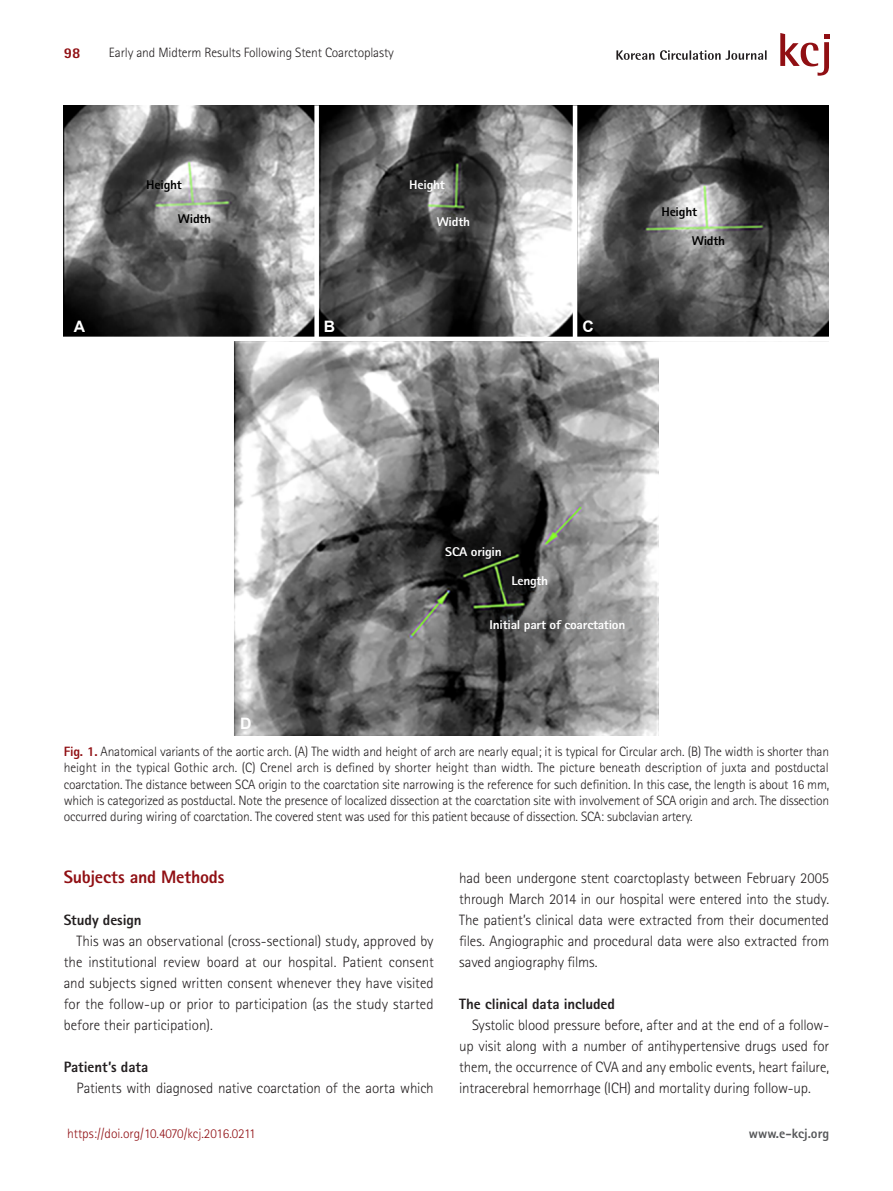
<style>
.page{position:relative;width:893px;height:1191px;background:#fff}
.page>*{position:absolute;margin:0;border:0;box-sizing:border-box;transform-origin:0 0}
.제목1{font:800 18px "Rotis Sans Serif Std";letter-spacing:-.01em;color:#900f13}
.t1{font:700 15.75px "Arial";color:#fff}
.본문{font:300 15px/21px "Rotis Sans Serif Std";letter-spacing:-.01em;color:#231f20;text-align:justify}
.제목2{font:800 15px "Rotis Sans Serif Std";letter-spacing:-.005em;color:#231f20}
.t2{font:800 15px "Rotis Sans Serif Std";color:#900f13}
.그림제목1{font:300 13.5px/16.2px "Rotis Sans Serif Std";letter-spacing:-.01em;color:#231f20;text-align:justify}
.t3{font:300 13.5px "Rotis Sans Serif Std";color:#900f13}
.t4{font:800 13.5px "Rotis Sans Serif Std";color:#57585a}
.t5{font:800 12.75px "Rotis Sans Serif Std";letter-spacing:-.02em;color:#fff;scale:1.06 1}
.t6{font:800 12.75px "Rotis Sans Serif Std";letter-spacing:-.02em;color:#000;scale:1.06 1}
.s1{font-weight:800;color:#900f13}
</style>
<div class="page">
<svg style="left:616px;top:50px;width:151px;height:10px"></svg>
<svg style="left:780px;top:33px;width:49px;height:43px"></svg>
<img style="left:64px;top:105px;width:765px;height:631px">
<hr style="left:60px;top:337px;width:773px;height:4px;background:#fff">
<div style="left:314px;top:105px;width:5px;height:234px;background:#fff"></div>
<hr style="left:573px;top:105px;width:4px;height:234px;background:#fff">
<p class="t2" style="left:64px;top:43px;width:18px">98</p>
<p class="그림제목1" style="left:109px;top:45px;width:286px">Early and Midterm Results Following Stent Coarctoplasty</p>
<p class="t6" style="left:146px;top:177px;width:35px">Height</p>
<p class="t5" style="left:409px;top:177px;width:35px">Height</p>
<p class="t6" style="left:178px;top:211px;width:33px">Width</p>
<p class="t1" style="left:74px;top:315px;width:13px">A</p>
<p class="t1" style="left:324px;top:315px;width:13px">B</p>
<p class="t5" style="left:437px;top:214px;width:33px">Width</p>
<p class="t1" style="left:583px;top:315px;width:13px">C</p>
<p class="t6" style="left:661px;top:204px;width:35px">Height</p>
<p class="t6" style="left:692px;top:233px;width:33px">Width</p>
<p class="t1" style="left:240px;top:713px;width:13px">D</p>
<p class="t5" style="left:445px;top:544px;width:55px">SCA origin</p>
<p class="t5" style="left:511px;top:572px;width:36px">Length</p>
<p class="t5" style="left:490px;top:616px;width:130px">Initial part of coarctation</p>
<p class="그림제목1" style="left:64px;top:743px;width:767px"><span class="s1">Fig. 1.</span> Anatomical variants of the aortic arch. (A) The width and height of arch are nearly equal; it is typical for Circular arch. (B) The width is shorter than height in the typical Gothic arch. (C) Crenel arch is defined by shorter height than width. The picture beneath description of juxta and postductal coarctation. The distance between SCA origin to the coarctation site narrowing is the reference for such definition. In this case, the length is about 16 mm, which is categorized as postductal. Note the presence of localized dissection at the coarctation site with involvement of SCA origin and arch. The dissection occurred during wiring of coarctation. The covered stent was used for this patient because of dissection. SCA: subclavian artery.</p>
<p class="제목1" style="left:64px;top:865px;width:162px">Subjects and Methods</p>
<p class="제목2" style="left:64px;top:910px;width:79px">Study design</p>
<p class="본문" style="left:64px;top:930px;width:371px;text-indent:13px">This was an observational (cross-sectional) study, approved by the institutional review board at our hospital. Patient consent and subjects signed written consent whenever they have visited for the follow-up or prior to participation (as the study started before their participation).</p>
<p class="제목2" style="left:64px;top:1057px;width:86px">Patient’s data</p>
<p class="본문" style="left:77px;top:1077px;width:359px">Patients with diagnosed native coarctation of the aorta which</p>
<p class="본문" style="left:459px;top:867px;width:371px">had been undergone stent coarctoplasty between February 2005 through March 2014 in our hospital were entered into the study.<br>The patient’s clinical data were extracted from their documented files. Angiographic and procedural data were also extracted from saved angiography films.</p>
<p class="제목2" style="left:459px;top:994px;width:157px">The clinical data included</p>
<p class="본문" style="left:459px;top:1014px;width:371px;text-indent:13px">Systolic blood pressure before, after and at the end of a follow&shy;up visit along with a number of antihypertensive drugs used for them, the occurrence of CVA and any embolic events, heart failure, intracerebral hemorrhage (ICH) and mortality during follow-up.</p>
<p class="t3" style="left:67px;top:1125px;width:190px">https://doi.org/10.4070/kcj.2016.0211</p>
<p class="t4" style="left:749px;top:1124px;width:82px">www.e-kcj.org</p>
</div>
